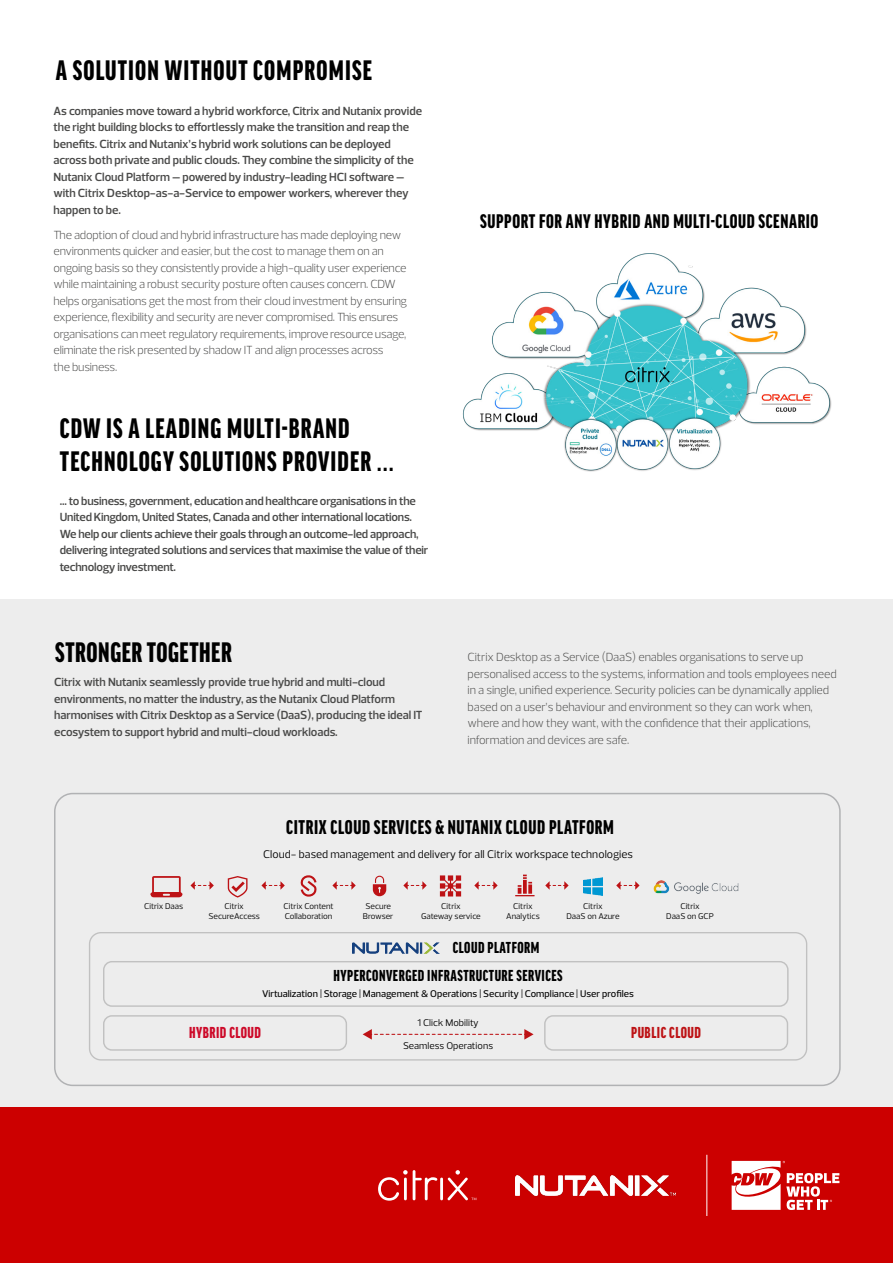
<style>
.page{position:relative;width:893px;height:1263px;background:#fff}
.page>*{position:absolute;margin:0;border:0;box-sizing:border-box;transform-origin:0 0}
.t1{font:900 extra-condensed 30px/33px "Good Headline Pro";letter-spacing:.04em;color:#000}
.t2{font:900 extra-condensed 30px "Good Headline Pro";letter-spacing:.02em;color:#000}
.t3{font:900 extra-condensed 21.15px "Good Headline Pro";letter-spacing:.03em;color:#000}
.t4{font:900 extra-condensed 21px "Good Headline Pro";letter-spacing:.03em;color:#000}
.t5{font:900 extra-condensed 16.95px "Good Headline Pro";letter-spacing:.03em;color:#000}
.t6{font:900 extra-condensed 16.95px "Good Headline Pro";letter-spacing:.03em;color:#dd0a2c}
.t7{font:900 extra-condensed 16.95px "Good Headline Pro";letter-spacing:.03em;color:#cc1417}
.t8{font:600 12px/16.5px "Prelo";letter-spacing:-.015em;color:#4a4a49}
.t9{font:300 12px/16.5px "Prelo";letter-spacing:-.02em;color:#4a4a49}
.t10{font:11.25px "Prelo";letter-spacing:.005em;color:#000}
.t11{font:500 9.9px "Prelo";color:#000}
.t12{font:9.9px "Prelo";letter-spacing:.005em;color:#000}
.t13{font:8.4px/10.2px "Prelo";letter-spacing:-.005em;color:#000;text-align:center}
</style>
<div class="page">
<div style="left:0;top:600px;width:893px;height:508px;background:#ededed"></div>
<div style="left:89px;top:932px;width:718px;height:128px;border:1px solid #d0d0d0;border-radius:11px"></div>
<div style="left:103px;top:961px;width:685px;height:46px;border:1px solid #d0d0d0;border-radius:8px"></div>
<div style="left:103px;top:1015px;width:244px;height:36px;border:1px solid #d0d0d0;border-radius:8px"></div>
<div style="left:544px;top:1015px;width:244px;height:36px;border:1px solid #d0d0d0;border-radius:8px"></div>
<img style="left:353px;top:942px;width:86px;height:11px">
<svg style="left:363px;top:1029px;width:171px;height:10px"></svg>
<svg style="left:440px;top:875px;width:21px;height:21px"></svg>
<svg style="left:373px;top:876px;width:13px;height:20px"></svg>
<svg style="left:515px;top:875px;width:20px;height:21px"></svg>
<svg style="left:228px;top:876px;width:20px;height:21px"></svg>
<svg style="left:150px;top:876px;width:32px;height:21px"></svg>
<img style="left:653px;top:880px;width:86px;height:13px">
<img style="left:584px;top:877px;width:18px;height:19px">
<svg style="left:300px;top:875px;width:17px;height:22px"></svg>
<svg style="left:190px;top:881px;width:24px;height:9px"></svg>
<svg style="left:261px;top:881px;width:24px;height:9px"></svg>
<svg style="left:332px;top:881px;width:24px;height:9px"></svg>
<svg style="left:403px;top:881px;width:24px;height:9px"></svg>
<svg style="left:545px;top:881px;width:24px;height:9px"></svg>
<svg style="left:474px;top:881px;width:24px;height:9px"></svg>
<svg style="left:616px;top:881px;width:24px;height:9px"></svg>
<div style="left:54px;top:793px;width:787px;height:293px;border:2px solid #b1b2b4;border-radius:18px"></div>
<div style="left:0;top:1108px;width:893px;height:155px;background:#c00"></div>
<svg style="left:732px;top:1161px;width:107px;height:49px"></svg>
<hr style="left:706px;top:1155px;width:1px;height:61px;background:#fff">
<img style="left:515px;top:1175px;width:161px;height:20px">
<hr style="left:440px;top:1177px;width:3px;height:23px;background:#fff">
<svg style="left:378px;top:1170px;width:59px;height:30px"></svg>
<svg style="left:448px;top:1170px;width:28px;height:30px"></svg>
<img style="left:463px;top:253px;width:369px;height:219px">
<h1 class="t1" style="left:56px;top:54px;width:318px">A SOLUTION WITHOUT COMPROMISE</h1>
<p class="t8" style="left:53px;top:102px;width:370px">As companies move toward a hybrid workforce, Citrix and Nutanix provide the right building blocks to effortlessly make the transition and reap the benefits. Citrix and Nutanix’s hybrid work solutions can be deployed across both private and public clouds. They combine the simplicity of the Nutanix Cloud Platform – powered by industry-leading HCI software – with Citrix Desktop-as-a-Service to empower workers, wherever they happen to be.</p>
<p class="t9" style="left:53px;top:226px;width:355px">The adoption of cloud and hybrid infrastructure has made deploying new environments quicker and easier, but the cost to manage them on an ongoing basis so they consistently provide a high-quality user experience while maintaining a robust security posture often causes concern. CDW helps organisations get the most from their cloud investment by ensuring experience, flexibility and security are never compromised. This ensures organisations can meet regulatory requirements, improve resource usage, eliminate the risk presented by shadow IT and align processes across<br>the business.</p>
<h1 class="t1" style="left:60px;top:412px;width:335px">CDW IS A LEADING MULTI-BRAND<br>TECHNOLOGY SOLUTIONS PROVIDER ...</h1>
<p class="t8" style="left:60px;top:493px;width:370px">... to business, government, education and healthcare organisations in the United Kingdom, United States, Canada and other international locations.<br>We help our clients achieve their goals through an outcome-led approach, delivering integrated solutions and services that maximise the value of their technology investment.</p>
<h1 class="t2" style="left:55px;top:638px;width:178px">STRONGER TOGETHER</h1>
<p class="t8" style="left:54px;top:674px;width:370px">Citrix with Nutanix seamlessly provide true hybrid and multi-cloud environments, no matter the industry, as the Nutanix Cloud Platform harmonises with Citrix Desktop as a Service (DaaS), producing the ideal IT ecosystem to support hybrid and multi-cloud workloads.</p>
<h3 class="t4" style="left:480px;top:210px;width:340px">SUPPORT FOR ANY HYBRID AND MULTI-CLOUD SCENARIO</h3>
<p class="t9" style="left:468px;top:649px;width:371px">Citrix Desktop as a Service (DaaS) enables organisations to serve up personalised access to the systems, information and tools employees need in a single, unified experience. Security policies can be dynamically applied based on a user’s behaviour and environment so they can work when, where and how they want, with the confidence that their applications, information and devices are safe.</p>
<h2 class="t3" style="left:286px;top:816px;width:329px">CITRIX CLOUD SERVICES &amp; NUTANIX CLOUD PLATFORM</h2>
<p class="t10" style="left:263px;top:847px;width:371px">Cloud- based management and delivery for all Citrix workspace technologies</p>
<p class="t13" style="left:144px;top:901px;width:41px">Citrix Daas</p>
<p class="t13" style="left:208px;top:901px;width:53px">Citrix<br>SecureAccess</p>
<p class="t13" style="left:283px;top:901px;width:52px;text-align:left">Citrix Content<br>Collaboration</p>
<p class="t13" style="left:363px;top:901px;width:32px;text-align:left">Secure<br>Browser</p>
<p class="t13" style="left:421px;top:901px;width:61px">Citrix<br>Gateway service</p>
<p class="t13" style="left:506px;top:901px;width:35px">Citrix<br>Analytics</p>
<p class="t13" style="left:566px;top:901px;width:55px">Citrix<br>DaaS on Azure</p>
<p class="t13" style="left:666px;top:901px;width:49px">Citrix<br>DaaS on GCP</p>
<h3 class="t5" style="left:453px;top:939px;width:88px">CLOUD PLATFORM</h3>
<h3 class="t5" style="left:333px;top:967px;width:231px">HYPERCONVERGED INFRASTRUCTURE SERVICES</h3>
<p class="t11" style="left:262px;top:988px;width:373px">Virtualization | Storage | Management &amp; Operations | Security | Compliance | User profiles</p>
<p class="t12" style="left:417px;top:1016px;width:63px">1 Click Mobility</p>
<p class="t12" style="left:403px;top:1040px;width:92px">Seamless Operations</p>
<h3 class="t6" style="left:189px;top:1024px;width:74px">HYBRID CLOUD</h3>
<h3 class="t7" style="left:631px;top:1024px;width:71px">PUBLIC CLOUD</h3>
</div>
